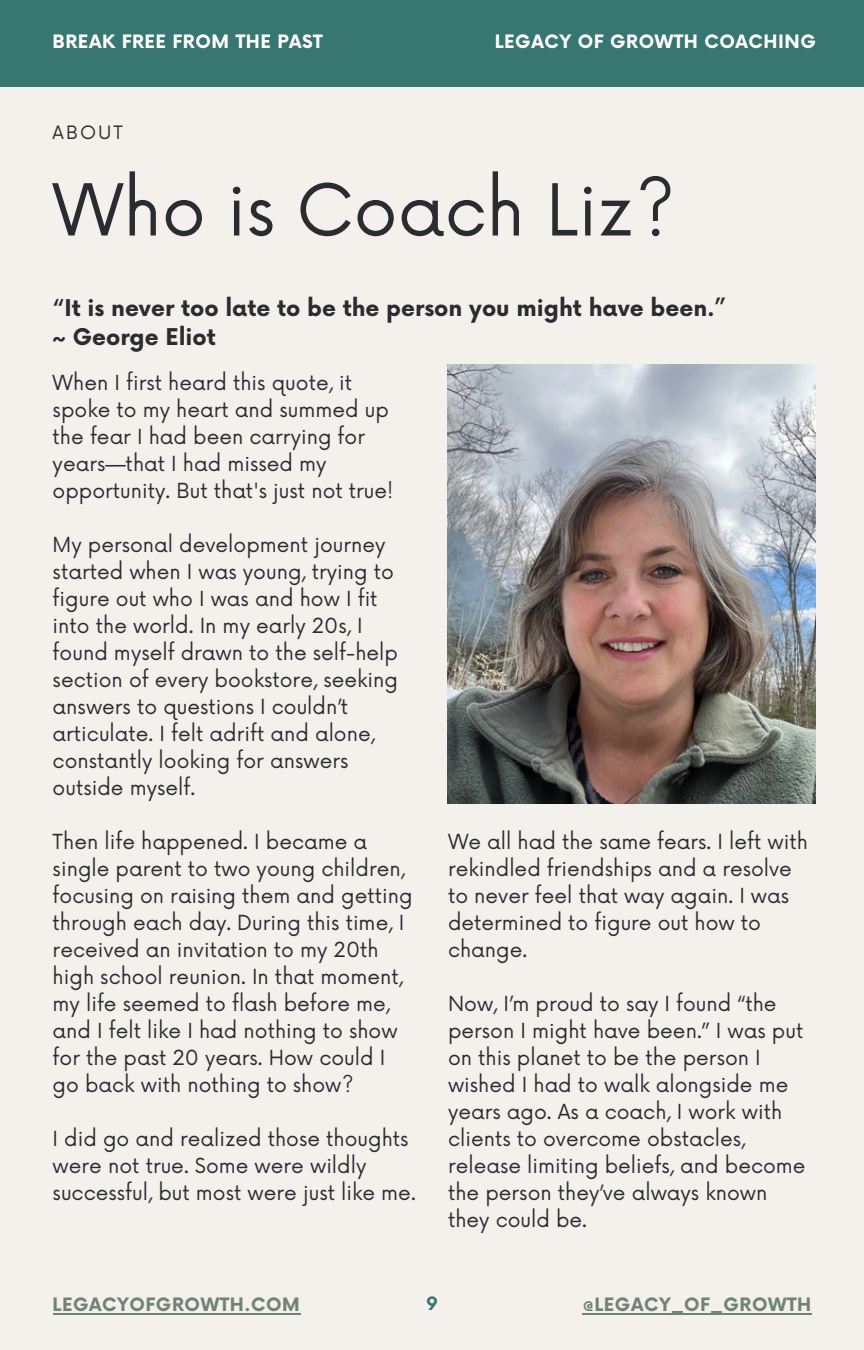
<style>
.page{position:relative;width:864px;height:1350px;background:#f4f0eb}
.page>*{position:absolute;margin:0;border:0;box-sizing:border-box;transform-origin:0 0}
.t1{font:69.75px "Now";color:#2b2c30}
.t2{font:700 22.5px/28.8px "Now";color:#2b2c30}
.t3{font:20.25px/27px "Now";color:#2b2c30}
.t4{font:700 18px "Now";letter-spacing:.03em;color:#fff}
.t5{font:700 18px "Now";letter-spacing:.03em;color:#6f8377}
.t6{font:18px "Now";letter-spacing:.12em;color:#2b2c30}
.t7{font:700 18px "Now";color:#377671}
</style>
<div class="page">
<div style="left:0;top:0;width:864px;height:86px;background:#377671"></div>
<img style="left:447px;top:364px;width:368px;height:439px">
<hr style="left:53px;top:1313px;width:247px;height:1px;background:#6f8377">
<hr style="left:583px;top:1313px;width:229px;height:1px;background:#6f8377">
<h3 class="t4" style="left:53px;top:31px;width:272px">BREAK FREE FROM THE PAST</h3>
<h3 class="t4" style="left:495px;top:31px;width:323px">LEGACY OF GROWTH COACHING</h3>
<h4 class="t6" style="left:53px;top:122px;width:72px">ABOUT</h4>
<h4 class="t1" style="left:53px;top:171px;width:624px">Who is Coach Liz?</h4>
<p class="t2" style="left:53px;top:295px;width:675px">“It is never too late to be the person you might have been.” ~ George Eliot</p>
<h1 class="t3" style="left:53px;top:371px;width:342px">When I first heard this quote, it spoke to my heart and summed up the fear I had been carrying for years—that I had missed my opportunity. But that's just not true!</h1>
<h2 class="t3" style="left:53px;top:533px;width:347px">My personal development journey started when I was young, trying to figure out who I was and how I fit into the world. In my early 20s, I found myself drawn to the self-help section of every bookstore, seeking answers to questions I couldn’t articulate. I felt adrift and alone, constantly looking for answers outside myself.</h2>
<h3 class="t3" style="left:53px;top:830px;width:361px">Then life happened. I became a single parent to two young children, focusing on raising them and getting through each day. During this time, I received an invitation to my 20th high school reunion. In that moment, my life seemed to flash before me, and I felt like I had nothing to show for the past 20 years. How could I go back with nothing to show?</h3>
<h3 class="t3" style="left:53px;top:1127px;width:365px">I did go and realized those thoughts were not true. Some were wildly successful, but most were just like me.</h3>
<h3 class="t3" style="left:448px;top:830px;width:361px">We all had the same fears. I left with rekindled friendships and a resolve to never feel that way again. I was determined to figure out how to change.</h3>
<h3 class="t3" style="left:448px;top:992px;width:359px">Now, I’m proud to say I found “the person I might have been.” I was put on this planet to be the person I wished I had to walk alongside me years ago. As a coach, I work with clients to overcome obstacles, release limiting beliefs, and become the person they’ve always known they could be.</h3>
<h4 class="t5" style="left:53px;top:1295px;width:249px">LEGACYOFGROWTH.COM</h4>
<h4 class="t7" style="left:426px;top:1294px;width:13px">9</h4>
<p class="t5" style="left:583px;top:1295px;width:230px">@LEGACY_OF_GROWTH</p>
</div>
